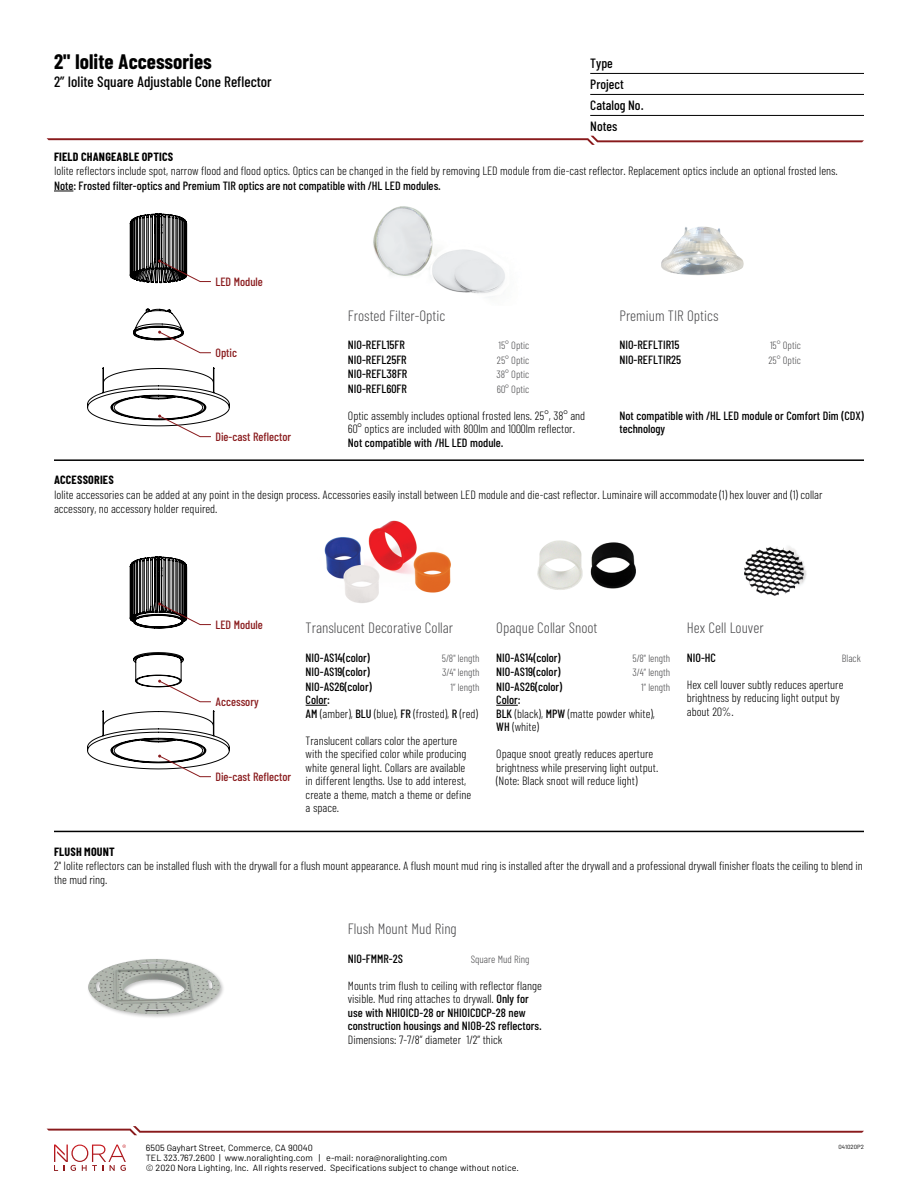
<style>
.page{position:relative;width:918px;height:1188px;background:#fff}
.page>*{position:absolute;margin:0;border:0;box-sizing:border-box;transform-origin:0 0}
.t1{font:700 21px "Barlow Condensed";color:#000}
.t2{font:300 15px "Barlow Condensed";color:#4d4d4f}
.t3{font:500 15px "Barlow Condensed";color:#000}
.t4{font:500 13.5px/21px "Barlow Condensed";color:#000}
.t5{font:300 12px/13.5px "Barlow Condensed";color:#000}
.t6{font:500 12px/13.5px "Barlow Condensed";color:#000}
.t7{font:500 12px "Barlow Condensed";color:#891a1c}
.t8{font:700 12px "Barlow Condensed";letter-spacing:.015em;color:#000}
.t9{font:300 10.5px "Barlow Condensed";color:#4d4d4f}
.t10{font:9px/9.9px "Barlow";color:#000}
.t11{font:6px "Barlow";color:#000}
.s1{font-weight:500}
.s2{font-weight:300}
</style>
<div class="page">
<svg style="left:54px;top:1145px;width:72px;height:26px"></svg>
<hr style="left:590px;top:73px;width:274px;height:1px;background:#000">
<hr style="left:590px;top:94px;width:274px;height:1px;background:#000">
<hr style="left:590px;top:115px;width:274px;height:1px;background:#000">
<svg style="left:47px;top:136px;width:817px;height:9px"></svg>
<svg style="left:47px;top:1126px;width:817px;height:9px"></svg>
<img style="left:661px;top:226px;width:83px;height:50px">
<img style="left:373px;top:206px;width:132px;height:91px">
<svg style="left:54px;top:191px;width:19px;height:1px"></svg>
<svg style="left:87px;top:213px;width:143px;height:224px"></svg>
<svg style="left:87px;top:556px;width:143px;height:221px"></svg>
<hr style="left:54px;top:459px;width:810px;height:2px;background:#000">
<hr style="left:54px;top:831px;width:810px;height:1px;background:#000">
<svg style="left:306px;top:705px;width:21px;height:1px"></svg>
<svg style="left:496px;top:705px;width:22px;height:1px"></svg>
<img style="left:744px;top:546px;width:63px;height:50px">
<img style="left:324px;top:520px;width:127px;height:83px">
<img style="left:537px;top:540px;width:99px;height:50px">
<div style="left:86px;top:957px;width:139px;height:62px;background:#000;opacity:.25"></div>
<img style="left:88px;top:959px;width:133px;height:57px">
<h1 class="t1" style="left:54px;top:48px;width:159px">2" Iolite Accessories</h1>
<p class="t3" style="left:54px;top:72px;width:219px">2” Iolite Square Adjustable Cone Reflector</p>
<p class="t4" style="left:590px;top:53px;width:55px">Type<br>Project<br>Catalog No.<br>Notes</p>
<p class="t8" style="left:54px;top:149px;width:121px">FIELD CHANGEABLE OPTICS</p>
<p class="t5" style="left:54px;top:164px;width:785px">Iolite reflectors include spot, narrow flood and flood optics. Optics can be changed in the field by removing LED module from die-cast reflector. Replacement optics include an optional frosted lens.</p>
<p class="t6" style="left:54px;top:178px;width:389px">Note: Frosted filter-optics and Premium TIR optics are not compatible with /HL LED modules.</p>
<p class="t7" style="left:215px;top:274px;width:49px">LED Module</p>
<p class="t7" style="left:215px;top:346px;width:23px">Optic</p>
<p class="t7" style="left:215px;top:429px;width:77px">Die-cast Reflector</p>
<p class="t2" style="left:348px;top:306px;width:99px">Frosted Filter-Optic</p>
<p class="t6" style="left:348px;top:338px;width:58px">NIO-REFL15FR</p>
<p class="t9" style="left:499px;top:339px;width:32px">15° Optic</p>
<p class="t6" style="left:348px;top:352px;width:60px">NIO-REFL25FR</p>
<p class="t9" style="left:497px;top:353px;width:34px">25° Optic</p>
<p class="t6" style="left:348px;top:367px;width:61px">NIO-REFL38FR</p>
<p class="t9" style="left:496px;top:368px;width:34px">38° Optic</p>
<p class="t6" style="left:348px;top:381px;width:60px">NIO-REFL60FR</p>
<p class="t9" style="left:497px;top:382px;width:34px">60° Optic</p>
<p class="t5" style="left:348px;top:408px;width:239px">Optic assembly includes optional frosted lens. 25°, 38° and<br>60° optics are included with 800lm and 1000lm reflector.</p>
<p class="t6" style="left:348px;top:435px;width:157px">Not compatible with /HL LED module.</p>
<p class="t2" style="left:619px;top:306px;width:101px">Premium TIR Optics</p>
<p class="t6" style="left:619px;top:338px;width:61px">NIO-REFLTIR15</p>
<p class="t9" style="left:770px;top:339px;width:32px">15° Optic</p>
<p class="t6" style="left:619px;top:352px;width:63px">NIO-REFLTIR25</p>
<p class="t9" style="left:768px;top:353px;width:34px">25° Optic</p>
<p class="t6" style="left:619px;top:408px;width:246px">Not compatible with /HL LED module or Comfort Dim (CDX) technology</p>
<p class="t8" style="left:54px;top:473px;width:61px">ACCESSORIES</p>
<p class="t5" style="left:54px;top:487px;width:770px;line-height:14.4px">Iolite accessories can be added at any point in the design process. Accessories easily install between LED module and die-cast reflector. Luminaire will accommodate (1) hex louver and (1) collar accessory, no accessory holder required.</p>
<p class="t7" style="left:215px;top:617px;width:49px">LED Module</p>
<p class="t7" style="left:215px;top:695px;width:45px">Accessory</p>
<p class="t7" style="left:215px;top:769px;width:77px">Die-cast Reflector</p>
<p class="t2" style="left:306px;top:618px;width:149px">Translucent Decorative Collar</p>
<p class="t6" style="left:306px;top:650px;width:66px">NIO-AS14(color)</p>
<p class="t9" style="left:442px;top:651px;width:39px">5/8" length</p>
<p class="t6" style="left:306px;top:665px;width:66px">NIO-AS19(color)</p>
<p class="t9" style="left:442px;top:666px;width:39px">3/4" length</p>
<p class="t6" style="left:306px;top:679px;width:68px">NIO-AS26(color)</p>
<p class="t9" style="left:451px;top:680px;width:31px">1” length</p>
<p class="t5" style="left:306px;top:693px;width:174px"><span class="s1">Color:<br>AM</span> (amber), <span class="s1">BLU</span> (blue), <span class="s1">FR</span> (frosted), <span class="s1">R</span> (red)</p>
<p class="t5" style="left:306px;top:733px;width:167px">Translucent collars color the aperture with the specified color while producing white general light. Collars are available in different lengths. Use to add interest, create a theme, match a theme or define a space.</p>
<p class="t2" style="left:496px;top:618px;width:103px">Opaque Collar Snoot</p>
<p class="t6" style="left:496px;top:650px;width:66px">NIO-AS14(color)</p>
<p class="t9" style="left:632px;top:651px;width:39px">5/8" length</p>
<p class="t6" style="left:496px;top:665px;width:66px">NIO-AS19(color)</p>
<p class="t9" style="left:632px;top:666px;width:39px">3/4” length</p>
<p class="t6" style="left:496px;top:679px;width:68px">NIO-AS26(color)</p>
<p class="t9" style="left:641px;top:680px;width:31px">1” length</p>
<p class="t5" style="left:496px;top:693px;width:160px"><span class="s1">Color:<br>BLK</span> (black), <span class="s1">MPW</span> (matte powder white),<br><span class="s1">WH</span> (white)</p>
<p class="t5" style="left:496px;top:747px;width:164px">Opaque snoot greatly reduces aperture brightness while preserving light output. (Note: Black snoot will reduce light)</p>
<p class="t2" style="left:687px;top:618px;width:78px">Hex Cell Louver</p>
<p class="t6" style="left:687px;top:650px;width:31px">NIO-HC</p>
<p class="t9" style="left:842px;top:651px;width:20px">Black</p>
<p class="t5" style="left:687px;top:677px;width:158px">Hex cell louver subtly reduces aperture brightness by reducing light output by about 20%.</p>
<p class="t8" style="left:54px;top:844px;width:62px">FLUSH MOUNT</p>
<p class="t5" style="left:54px;top:858px;width:810px;line-height:14.4px">2" Iolite reflectors can be installed flush with the drywall for a flush mount appearance. A flush mount mud ring is installed after the drywall and a professional drywall finisher floats the ceiling to blend in the mud ring.</p>
<p class="t2" style="left:348px;top:919px;width:110px">Flush Mount Mud Ring</p>
<p class="t6" style="left:348px;top:952px;width:57px">NIO-FMMR-2S</p>
<p class="t9" style="left:471px;top:953px;width:60px">Square Mud Ring</p>
<p class="t6" style="left:348px;top:979px;width:196px"><span class="s2">Mounts trim flush to ceiling with reflector flange visible. Mud ring attaches to drywall.</span> Only for use with NHIOICD-28 or NHIOICDCP-28 new construction housings and NIOB-2S reflectors.</p>
<p class="t5" style="left:348px;top:1033px;width:156px">Dimensions: 7-7/8” diameter 1/2” thick</p>
<p class="t10" style="left:146px;top:1142px;width:375px">6505 Gayhart Street, Commerce, CA 90040<br>TEL 323.767.2600 | www.noralighting.com | e-mail: nora@noralighting.com<br>© 2020 Nora Lighting, Inc. All rights reserved. Specifications subject to change without notice.</p>
<p class="t11" style="left:838px;top:1143px;width:27px">041020P2</p>
</div>
